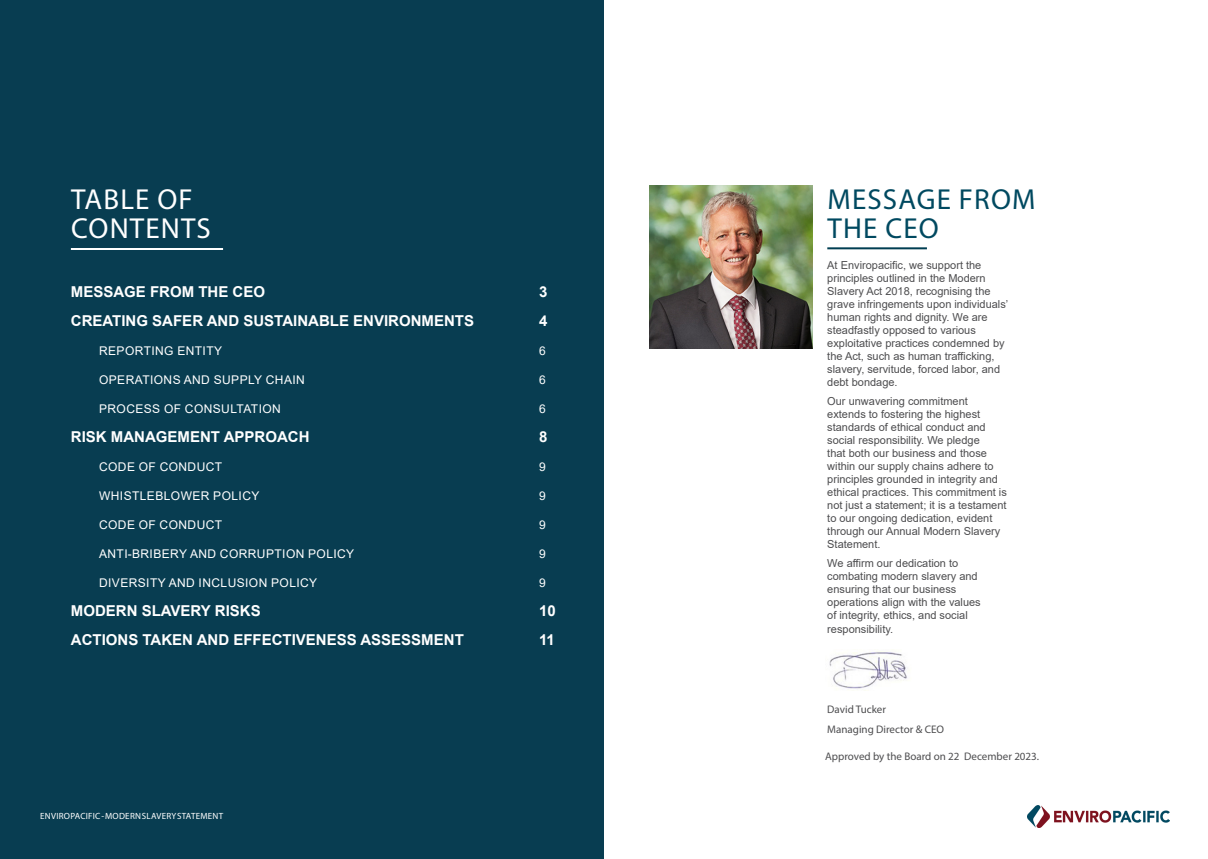
<style>
.page{position:relative;width:1208px;height:859px;background:#fff}
.page>*{position:absolute;margin:0;border:0;box-sizing:border-box;transform-origin:0 0}
.BLUE_HEADINGS{font:29px/29px "Myriad Pro";letter-spacing:.04em;color:#004960}
.WHITE_HEADINGS{font:29px "Myriad Pro";letter-spacing:.04em;color:#fff}
.TOC_1{font:700 15px "Arial";color:#fff}
.t1{font:12px "Arial";letter-spacing:.035em;color:#fff}
.t2{font:11px/13px "Arial";color:#4d4d4f}
.t3{font:11px "Myriad Pro";color:#4d4d4f}
.t4{font:9px "Myriad Pro";letter-spacing:.03em;color:#fff}
</style>
<div class="page">
<img style="left:1027px;top:806px;width:142px;height:21px">
<div style="left:0;top:0;width:604px;height:859px;background:#083d51"></div>
<hr style="left:71px;top:248px;width:152px;height:2px;background:#fff">
<hr style="left:827px;top:247px;width:100px;height:2px;background:#003e52">
<img style="left:649px;top:186px;width:163px;height:163px">
<img style="left:829px;top:651px;width:78px;height:40px">
<p class="WHITE_HEADINGS" style="left:71px;top:181px;width:123px">TABLE OF</p>
<p class="WHITE_HEADINGS" style="left:71px;top:210px;width:141px">CONTENTS</p>
<p class="TOC_1" style="left:71px;top:281px;width:196px">MESSAGE FROM THE CEO</p>
<p class="TOC_1" style="left:539px;top:281px;width:10px">3</p>
<p class="TOC_1" style="left:71px;top:310px;width:405px">CREATING SAFER AND SUSTAINABLE ENVIRONMENTS</p>
<p class="TOC_1" style="left:539px;top:310px;width:10px">4</p>
<p class="t1" style="left:99px;top:342px;width:125px">REPORTING ENTITY</p>
<p class="t1" style="left:539px;top:342px;width:8px">6</p>
<p class="t1" style="left:99px;top:371px;width:207px">OPERATIONS AND SUPPLY CHAIN</p>
<p class="t1" style="left:539px;top:371px;width:8px">6</p>
<p class="t1" style="left:99px;top:400px;width:183px">PROCESS OF CONSULTATION</p>
<p class="t1" style="left:539px;top:400px;width:8px">6</p>
<p class="TOC_1" style="left:71px;top:426px;width:240px">RISK MANAGEMENT APPROACH</p>
<p class="TOC_1" style="left:539px;top:426px;width:10px">8</p>
<p class="t1" style="left:99px;top:458px;width:125px">CODE OF CONDUCT</p>
<p class="t1" style="left:539px;top:458px;width:8px">9</p>
<p class="t1" style="left:99px;top:487px;width:162px">WHISTLEBLOWER POLICY</p>
<p class="t1" style="left:539px;top:487px;width:8px">9</p>
<p class="t1" style="left:99px;top:516px;width:125px">CODE OF CONDUCT</p>
<p class="t1" style="left:539px;top:516px;width:8px">9</p>
<p class="t1" style="left:99px;top:545px;width:257px">ANTI-BRIBERY AND CORRUPTION POLICY</p>
<p class="t1" style="left:539px;top:545px;width:8px">9</p>
<p class="t1" style="left:99px;top:574px;width:220px">DIVERSITY AND INCLUSION POLICY</p>
<p class="t1" style="left:539px;top:574px;width:8px">9</p>
<p class="TOC_1" style="left:71px;top:600px;width:191px">MODERN SLAVERY RISKS</p>
<p class="TOC_1" style="left:539px;top:600px;width:18px">10</p>
<p class="TOC_1" style="left:71px;top:629px;width:394px">ACTIONS TAKEN AND EFFECTIVENESS ASSESSMENT</p>
<p class="TOC_1" style="left:539px;top:629px;width:17px">11</p>
<p class="t4" style="left:40px;top:810px;width:184px">ENVIROPACIFIC - MODERN SLAVERY STATEMENT</p>
<p class="BLUE_HEADINGS" style="left:827px;top:184px;width:209px">MESSAGE FROM<br>THE CEO</p>
<p class="t2" style="left:827px;top:259px;width:182px">At Enviropacific, we support the principles outlined in the Modern Slavery Act 2018, recognising the grave infringements upon individuals’ human rights and dignity. We are steadfastly opposed to various exploitative practices condemned by the Act, such as human trafficking, slavery, servitude, forced labor, and debt bondage.</p>
<p class="t2" style="left:827px;top:395px;width:181px">Our unwavering commitment extends to fostering the highest standards of ethical conduct and social responsibility. We pledge<br>that both our business and those within our supply chains adhere to principles grounded in integrity and ethical practices. This commitment is not just a statement; it is a testament to our ongoing dedication, evident through our Annual Modern Slavery<br>Statement.</p>
<p class="t2" style="left:827px;top:557px;width:155px">We affirm our dedication to combating modern slavery and ensuring that our business operations align with the values of integrity, ethics, and social</p>
<p class="t2" style="left:827px;top:623px;width:67px">responsibility.</p>
<p class="t3" style="left:827px;top:703px;width:60px">David Tucker</p>
<p class="t3" style="left:827px;top:723px;width:118px">Managing Director &amp; CEO</p>
<p class="t3" style="left:825px;top:749px;width:215px">Approved by the Board on 22 December 2023.</p>
</div>
